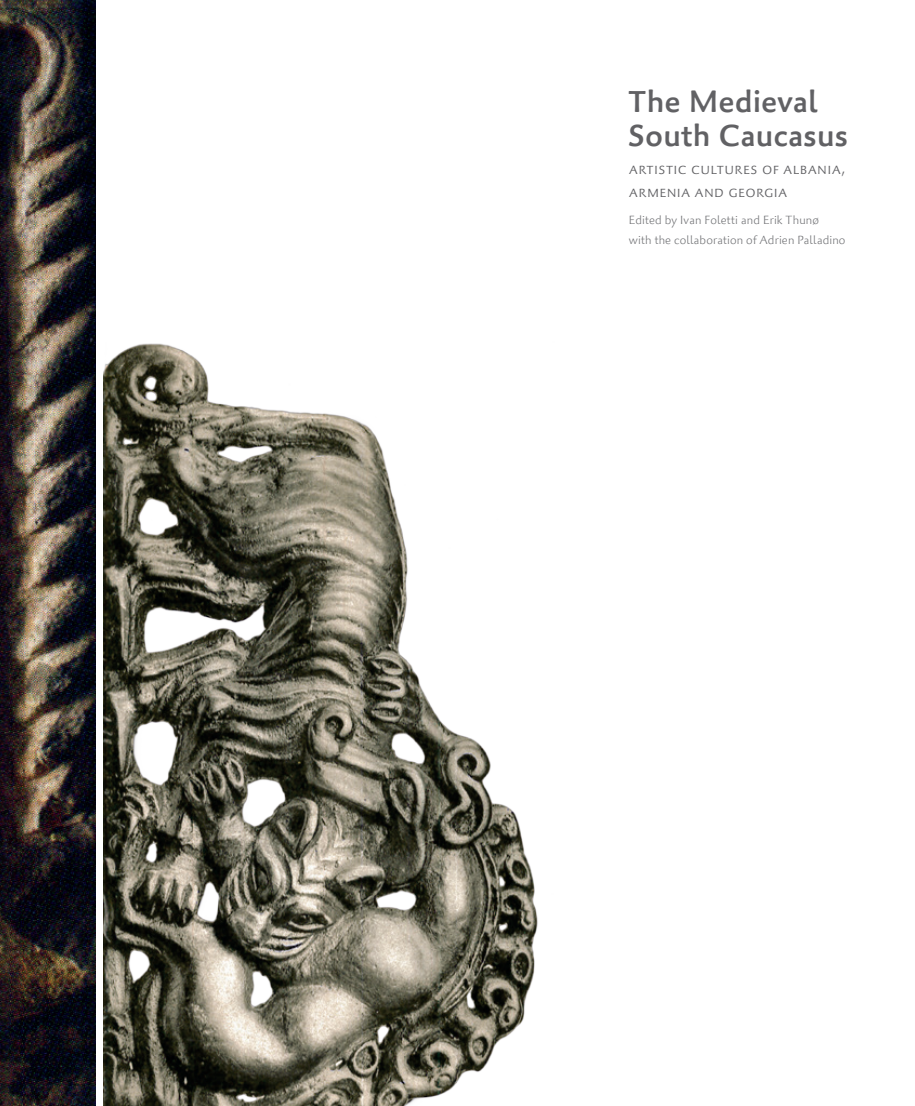
<style>
.page{position:relative;width:915px;height:1106px;background:#fff}
.page>*{position:absolute;margin:0;border:0;box-sizing:border-box;transform-origin:0 0}
.jmeno_obsah{font:500 31.35px/34.5px "Palatino Sans Com";letter-spacing:.005em;color:#616164}
.jmeno_obsah-2{font:300 17.4px/22.5px "Palatino Sans Com";letter-spacing:.07em;color:#616164}
.Jmeno_autora{font:300 12px "Palatino Sans Com";letter-spacing:.015em;color:#717275}
</style>
<div class="page">
<img style="left:103px;top:343px;width:435px;height:763px">
<img style="left:0;top:0;width:96px;height:1106px">
<p class="jmeno_obsah" style="left:628px;top:85px;width:221px">The Medieval<br>South Caucasus</p>
<p class="jmeno_obsah-2" style="left:629px;top:157px;width:218px">artistic cultures of albania, armenia and georgia</p>
<p class="Jmeno_autora" style="left:628px;top:213px;width:192px">Edited by Ivan Foletti and Erik Thunø</p>
<p class="Jmeno_autora" style="left:628px;top:232px;width:218px">with the collaboration of Adrien Palladino</p>
</div>
